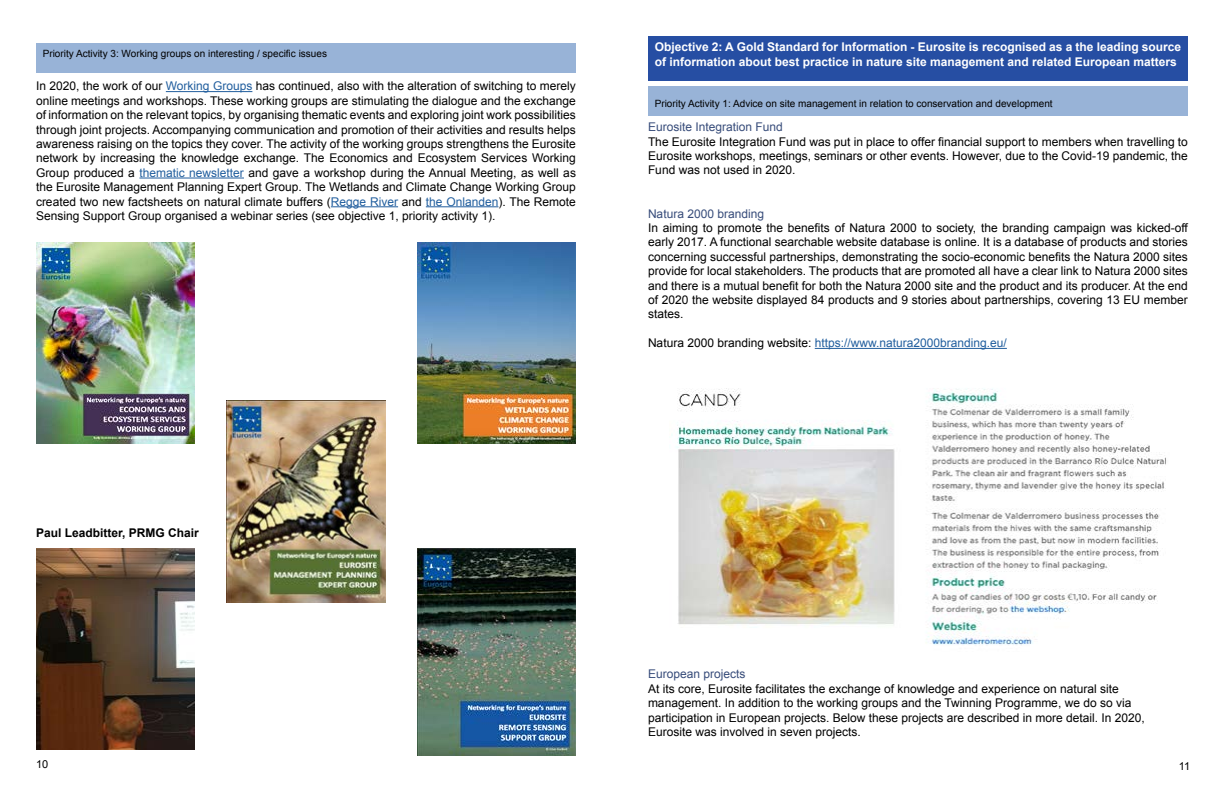
<style>
.page{position:relative;width:1224px;height:792px;background:#fff}
.page>*{position:absolute;margin:0;border:0;box-sizing:border-box;transform-origin:0 0}
.t1{font:12px/14.4px "Arial";color:#000;text-align:justify}
.t2{font:700 12px/14.4px "Arial";color:#fff}
.t3{font:12px "Arial";color:#215e9e}
.t4{font:12px "Arial";color:#374c7a}
.t5{font:700 12px "Arial";color:#000}
.t6{font:11px "Arial";color:#000}
.t7{font:10px "Arial";color:#000}
.s1{color:#000}
.s2{color:#215e9e}
</style>
<div class="page">
<hr style="left:166px;top:91px;width:86px;height:1px;background:#215e9e">
<hr style="left:139px;top:178px;width:105px;height:1px;background:#215e9e">
<hr style="left:331px;top:206px;width:67px;height:1px;background:#215e9e">
<hr style="left:426px;top:206px;width:72px;height:1px;background:#215e9e">
<div style="left:36px;top:43px;width:540px;height:30px;background:#98b3d7"></div>
<img style="left:36px;top:242px;width:158px;height:202px">
<img style="left:227px;top:401px;width:158px;height:201px">
<img style="left:418px;top:242px;width:158px;height:202px">
<div style="left:648px;top:36px;width:540px;height:45px;background:#264ea3"></div>
<div style="left:648px;top:86px;width:540px;height:30px;background:#98b3d7"></div>
<hr style="left:815px;top:348px;width:192px;height:1px;background:#215e9e">
<img style="left:671px;top:388px;width:495px;height:257px">
<img style="left:36px;top:548px;width:158px;height:202px">
<img style="left:418px;top:548px;width:158px;height:208px">
<p class="t7" style="left:43px;top:47px;width:286px">Priority Activity 3: Working groups on interesting / specific issues</p>
<p class="t2" style="left:655px;top:40px;width:528px">Objective 2: A Gold Standard for Information - Eurosite is recognised as a the leading source of information about best practice in nature site management and related European matters</p>
<p class="t7" style="left:655px;top:97px;width:399px">Priority Activity 1: Advice on site management in relation to conservation and development</p>
<p class="t4" style="left:648px;top:119px;width:136px">Eurosite Integration Fund</p>
<p class="t1" style="left:648px;top:134px;width:541px">The Eurosite Integration Fund was put in place to offer financial support to members when travelling to Eurosite workshops, meetings, seminars or other events. However, due to the Covid-19 pandemic, the Fund was not used in 2020.</p>
<p class="t4" style="left:648px;top:205px;width:118px">Natura 2000 branding</p>
<p class="t1" style="left:648px;top:221px;width:541px">In aiming to promote the benefits of Natura 2000 to society, the branding campaign was kicked-off early 2017. A functional searchable website database is online. It is a database of products and stories concerning successful partnerships, demonstrating the socio-economic benefits the Natura 2000 sites provide for local stakeholders. The products that are promoted all have a clear link to Natura 2000 sites and there is a mutual benefit for both the Natura 2000 site and the product and its producer. At the end of 2020 the website displayed 84 products and 9 stories about partnerships, covering 13 EU member states.</p>
<p class="t3" style="left:648px;top:335px;width:360px"><span class="s1">Natura 2000 branding website:</span> https://www.natura2000branding.eu/</p>
<p class="t1" style="left:36px;top:79px;width:542px">In 2020, the work of our <span class="s2">Working Groups</span> has continued, also with the alteration of switching to merely online meetings and workshops. These working groups are stimulating the dialogue and the exchange of information on the relevant topics, by organising thematic events and exploring joint work possibilities through joint projects. Accompanying communication and promotion of their activities and results helps awareness raising on the topics they cover. The activity of the working groups strengthens the Eurosite network by increasing the knowledge exchange. The Economics and Ecosystem Services Working Group produced a <span class="s2">thematic newsletter</span> and gave a workshop during the Annual Meeting, as well as the Eurosite Management Planning Expert Group. The Wetlands and Climate Change Working Group created two new factsheets on natural climate buffers (<span class="s2">Regge River</span> and <span class="s2">the Onlanden</span>). The Remote Sensing Support Group organised a webinar series (see objective 1, priority activity 1).</p>
<p class="t5" style="left:36px;top:525px;width:164px">Paul Leadbitter, PRMG Chair</p>
<p class="t4" style="left:648px;top:666px;width:99px">European projects</p>
<p class="t1" style="left:648px;top:681px;width:498px;text-align:left">At its core, Eurosite facilitates the exchange of knowledge and experience on natural site management. In addition to the working groups and the Twinning Programme, we do so via participation in European projects. Below these projects are described in more detail. In 2020, Eurosite was involved in seven projects.</p>
<p class="t6" style="left:36px;top:757px;width:14px">10</p>
<p class="t6" style="left:1179px;top:759px;width:13px">11</p>
</div>
